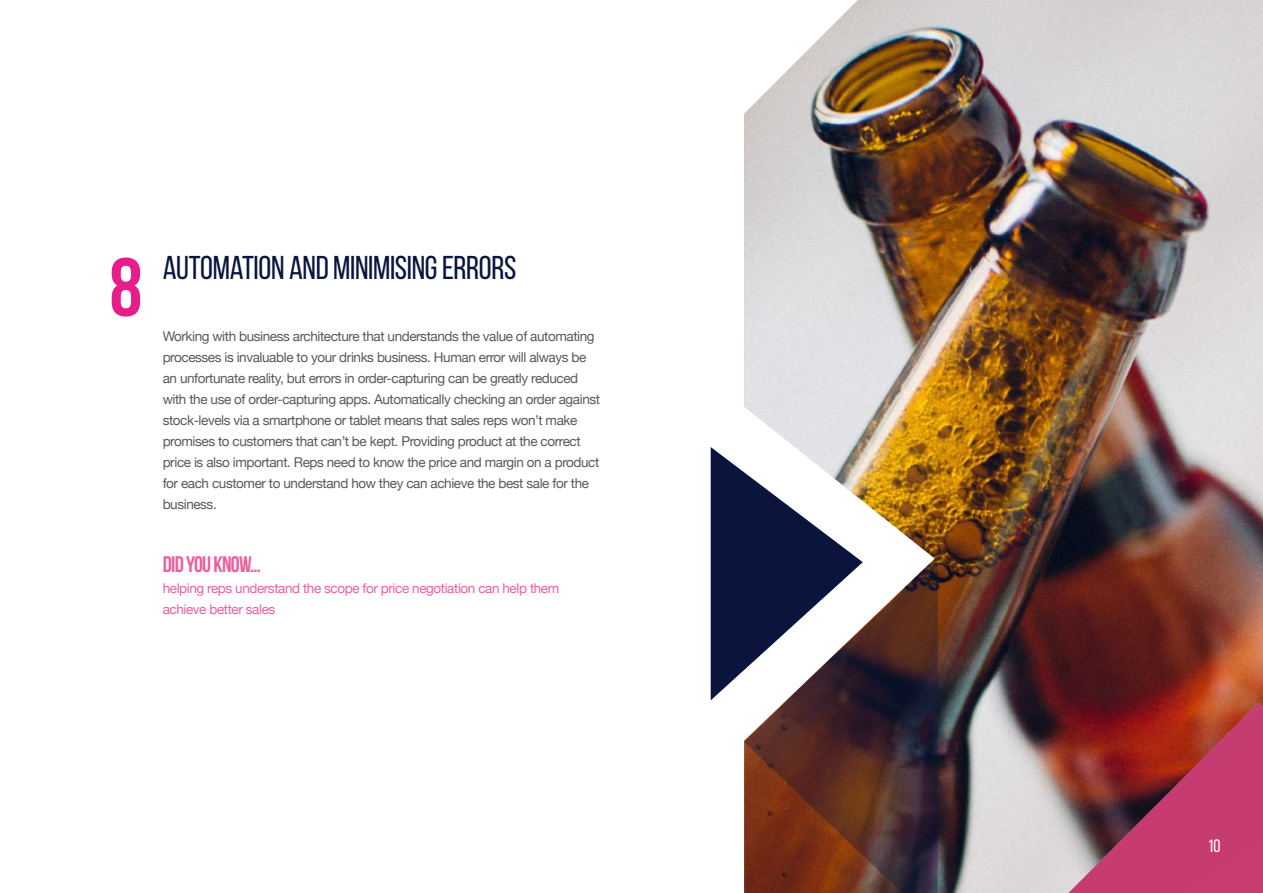
<style>
.page{position:relative;width:1263px;height:893px;background:#fff}
.page>*{position:absolute;margin:0;border:0;box-sizing:border-box;transform-origin:0 0}
.t1{font:700 82.5px "Bebas Neue";color:#e71e89}
.t2{font:33px "Bebas Neue";letter-spacing:-.01em;color:#0a153d}
.t3{font:700 22.5px "Bebas Neue";letter-spacing:-.03em;color:#eb609e}
.t4{font:18px "Bebas Neue";color:#fff}
.t5{font:13.5px/21px "Helvetica Neue";letter-spacing:-.03em;color:#58595b}
.t6{font:13.5px/21px "Helvetica Neue";letter-spacing:-.03em;color:#eb609e}
</style>
<div class="page">
<img style="left:744px;top:0;width:519px;height:893px">
<img style="left:744px;top:404px;width:191px;height:153px">
<svg style="left:744px;top:557px;width:194px;height:336px;background:#5e3933"></svg>
<svg style="left:744px;top:0;width:78px;height:168px"></svg>
<svg style="left:1067px;top:703px;width:196px;height:190px;background:#a8374f"></svg>
<svg style="left:711px;top:447px;width:152px;height:253px"></svg>
<h1 class="t1" style="left:110px;top:242px;width:34px">8</h1>
<h2 class="t2" style="left:163px;top:250px;width:355px">AUTOMATION AND MINIMISING ERRORS</h2>
<p class="t5" style="left:163px;top:326px;width:439px">Working with business architecture that understands the value of automating processes is invaluable to your drinks business. Human error will always be an unfortunate reality, but errors in order-capturing can be greatly reduced with the use of order-capturing apps. Automatically checking an order against stock-levels via a smartphone or tablet means that sales reps won’t make promises to customers that can’t be kept. Providing product at the correct price is also important. Reps need to know the price and margin on a product for each customer to understand how they can achieve the best sale for the business.</p>
<h3 class="t3" style="left:163px;top:552px;width:100px">DID YOU KNOW…</h3>
<p class="t6" style="left:163px;top:578px;width:398px">helping reps understand the scope for price negotiation can help them achieve better sales</p>
<h3 class="t4" style="left:1209px;top:836px;width:13px">10</h3>
</div>
